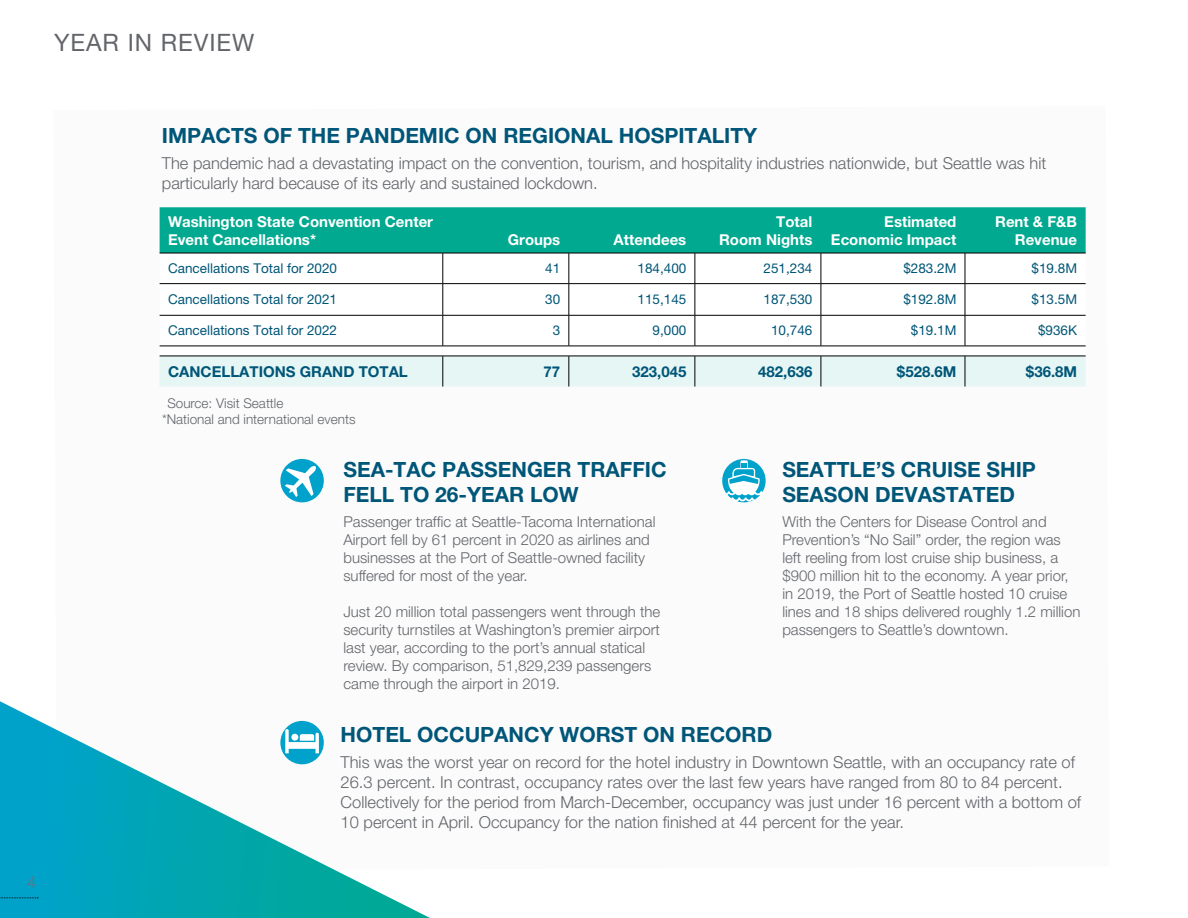
<style>
.page{position:relative;width:1188px;height:918px;background:#fff}
.page>*{position:absolute;margin:0;border:0;box-sizing:border-box;transform-origin:0 0}
.t1{font:24px "Helvetica Neue LT Pro";letter-spacing:.04em;color:#63656b}
.t2{font:700 21px/25.2px "Helvetica Neue LT Pro";color:#005678}
.t3{font:300 16.5px/19.8px "Helvetica Neue LT Pro";color:#63656b}
.t4{font:300 16.5px "Helvetica Neue LT Pro";color:#6f6f75}
.t5{font:300 15px/18px "Helvetica Neue LT Pro";color:#63656b}
.t6{font:700 15px/18px "Helvetica Neue LT Pro";color:#fff;text-align:right}
.t7{font:700 15px "Helvetica Neue LT Pro";color:#005678}
.t8{font:13.5px "Helvetica Neue LT Pro";color:#005678}
.t9{font:300 13.5px/16.2px "Helvetica Neue LT Pro";color:#63656b}
</style>
<div class="page">
<svg style="left:0;top:701px;width:430px;height:217px"></svg>
<div style="left:280px;top:721px;width:44px;height:43px;background:#00a2cb;border-radius:50%"></div>
<svg style="left:285px;top:729px;width:34px;height:24px"></svg>
<div style="left:291px;top:734px;width:7px;height:7px;background:#fff;border-radius:50%"></div>
<svg style="left:722px;top:459px;width:44px;height:43px"></svg>
<div style="left:280px;top:459px;width:44px;height:43px;background:#00a2cb;border-radius:50%"></div>
<svg style="left:285px;top:466px;width:31px;height:31px"></svg>
<svg style="left:0;top:897px;width:38px;height:1px"></svg>
<div style="left:160px;top:207px;width:926px;height:46px;background:#00a98f"></div>
<svg style="left:160px;top:254px;width:926px;height:102px"></svg>
<div style="left:160px;top:357px;width:926px;height:30px;background:#e6f6f4"></div>
<hr style="left:160px;top:283px;width:283px;height:1px;background:#000">
<hr style="left:443px;top:283px;width:126px;height:1px;background:#000">
<hr style="left:569px;top:283px;width:126px;height:1px;background:#000">
<hr style="left:695px;top:283px;width:126px;height:1px;background:#000">
<hr style="left:821px;top:283px;width:144px;height:1px;background:#000">
<hr style="left:160px;top:315px;width:283px;height:1px;background:#000">
<hr style="left:443px;top:315px;width:126px;height:1px;background:#000">
<hr style="left:569px;top:315px;width:126px;height:1px;background:#000">
<hr style="left:695px;top:315px;width:126px;height:1px;background:#000">
<hr style="left:821px;top:315px;width:144px;height:1px;background:#000">
<hr style="left:160px;top:253px;width:283px;height:1px;background:#000">
<hr style="left:443px;top:253px;width:126px;height:1px;background:#000">
<hr style="left:569px;top:253px;width:126px;height:1px;background:#000">
<hr style="left:695px;top:253px;width:126px;height:1px;background:#000">
<hr style="left:821px;top:253px;width:144px;height:1px;background:#000">
<hr style="left:160px;top:346px;width:283px;height:1px;background:#000">
<hr style="left:443px;top:346px;width:126px;height:1px;background:#000">
<hr style="left:569px;top:346px;width:126px;height:1px;background:#000">
<hr style="left:695px;top:346px;width:126px;height:1px;background:#000">
<hr style="left:821px;top:346px;width:144px;height:1px;background:#000">
<hr style="left:160px;top:356px;width:283px;height:1px;background:#000">
<hr style="left:443px;top:253px;width:1px;height:30px;background:#000">
<hr style="left:569px;top:253px;width:1px;height:30px;background:#000">
<hr style="left:695px;top:253px;width:1px;height:30px;background:#000">
<hr style="left:821px;top:253px;width:1px;height:30px;background:#000">
<hr style="left:965px;top:253px;width:121px;height:1px;background:#000">
<hr style="left:965px;top:253px;width:1px;height:30px;background:#000">
<hr style="left:443px;top:284px;width:1px;height:31px;background:#000">
<hr style="left:569px;top:284px;width:1px;height:31px;background:#000">
<hr style="left:695px;top:284px;width:1px;height:31px;background:#000">
<hr style="left:821px;top:284px;width:1px;height:31px;background:#000">
<hr style="left:965px;top:283px;width:121px;height:1px;background:#000">
<hr style="left:965px;top:284px;width:1px;height:31px;background:#000">
<hr style="left:443px;top:315px;width:1px;height:31px;background:#000">
<hr style="left:569px;top:315px;width:1px;height:31px;background:#000">
<hr style="left:695px;top:315px;width:1px;height:31px;background:#000">
<hr style="left:821px;top:315px;width:1px;height:31px;background:#000">
<hr style="left:965px;top:315px;width:121px;height:1px;background:#000">
<hr style="left:965px;top:315px;width:1px;height:31px;background:#000">
<hr style="left:965px;top:346px;width:121px;height:1px;background:#000">
<hr style="left:443px;top:356px;width:126px;height:1px;background:#000">
<hr style="left:443px;top:356px;width:1px;height:31px;background:#000">
<hr style="left:569px;top:356px;width:126px;height:1px;background:#000">
<hr style="left:569px;top:356px;width:1px;height:31px;background:#000">
<hr style="left:695px;top:356px;width:126px;height:1px;background:#000">
<hr style="left:695px;top:356px;width:1px;height:31px;background:#000">
<hr style="left:821px;top:356px;width:144px;height:1px;background:#000">
<hr style="left:821px;top:356px;width:1px;height:31px;background:#000">
<hr style="left:965px;top:356px;width:121px;height:1px;background:#000">
<hr style="left:965px;top:356px;width:1px;height:31px;background:#000">
<h1 class="t1" style="left:54px;top:28px;width:202px">YEAR IN REVIEW</h1>
<p class="t4" style="left:27px;top:872px;width:11px">4</p>
<h2 class="t2" style="left:162px;top:122px;width:597px">IMPACTS OF THE PANDEMIC ON REGIONAL HOSPITALITY</h2>
<p class="t3" style="left:162px;top:153px;width:886px">The pandemic had a devastating impact on the convention, tourism, and hospitality industries nationwide, but Seattle was hit particularly hard because of its early and sustained lockdown.</p>
<p class="t6" style="left:168px;top:212px;width:267px;text-align:left">Washington State Convention Center<br>Event Cancellations*</p>
<p class="t6" style="left:508px;top:230px;width:54px">Groups</p>
<p class="t6" style="left:614px;top:230px;width:74px">Attendees</p>
<p class="t6" style="left:719px;top:212px;width:95px">Total<br>Room Nights</p>
<p class="t6" style="left:831px;top:212px;width:127px">Estimated<br>Economic Impact</p>
<p class="t6" style="left:995px;top:212px;width:83px">Rent &amp; F&amp;B<br>Revenue</p>
<p class="t8" style="left:168px;top:260px;width:171px">Cancellations Total for 2020</p>
<p class="t8" style="left:545px;top:260px;width:17px">41</p>
<p class="t8" style="left:638px;top:260px;width:50px">184,400</p>
<p class="t8" style="left:764px;top:260px;width:50px">251,234</p>
<p class="t8" style="left:903px;top:260px;width:55px">$283.2M</p>
<p class="t8" style="left:1032px;top:260px;width:47px">$19.8M</p>
<p class="t8" style="left:168px;top:291px;width:171px">Cancellations Total for 2021</p>
<p class="t8" style="left:545px;top:291px;width:17px">30</p>
<p class="t8" style="left:638px;top:291px;width:50px">115,145</p>
<p class="t8" style="left:764px;top:291px;width:50px">187,530</p>
<p class="t8" style="left:903px;top:291px;width:55px">$192.8M</p>
<p class="t8" style="left:1032px;top:291px;width:47px">$13.5M</p>
<p class="t8" style="left:168px;top:323px;width:171px">Cancellations Total for 2022</p>
<p class="t8" style="left:553px;top:323px;width:9px">3</p>
<p class="t8" style="left:653px;top:323px;width:35px">9,000</p>
<p class="t8" style="left:771px;top:323px;width:43px">10,746</p>
<p class="t8" style="left:911px;top:323px;width:47px">$19.1M</p>
<p class="t8" style="left:1038px;top:323px;width:41px">$936K</p>
<p class="t7" style="left:168px;top:362px;width:241px">CANCELLATIONS GRAND TOTAL</p>
<p class="t7" style="left:544px;top:362px;width:18px">77</p>
<p class="t7" style="left:632px;top:362px;width:56px">323,045</p>
<p class="t7" style="left:758px;top:362px;width:56px">482,636</p>
<p class="t7" style="left:897px;top:362px;width:61px">$528.6M</p>
<p class="t7" style="left:1026px;top:362px;width:53px">$36.8M</p>
<p class="t9" style="left:162px;top:395px;width:195px;text-indent:5px">Source: Visit Seattle<br>*National and international events</p>
<h2 class="t2" style="left:343px;top:456px;width:325px">SEA-TAC PASSENGER TRAFFIC<br>FELL TO 26-YEAR LOW</h2>
<p class="t5" style="left:343px;top:512px;width:314px">Passenger traffic at Seattle-Tacoma International Airport fell by 61 percent in 2020 as airlines and businesses at the Port of Seattle-owned facility suffered for most of the year.</p>
<p class="t5" style="left:343px;top:602px;width:318px">Just 20 million total passengers went through the security turnstiles at Washington’s premier airport last year, according to the port’s annual statical review. By comparison, 51,829,239 passengers came through the airport in 2019.</p>
<h2 class="t2" style="left:341px;top:721px;width:433px">HOTEL OCCUPANCY WORST ON RECORD</h2>
<p class="t3" style="left:341px;top:752px;width:742px">This was the worst year on record for the hotel industry in Downtown Seattle, with an occupancy rate of 26.3 percent. In contrast, occupancy rates over the last few years have ranged from 80 to 84 percent.<br>Collectively for the period from March-December, occupancy was just under 16 percent with a bottom of 10 percent in April. Occupancy for the nation finished at 44 percent for the year.</p>
<h2 class="t2" style="left:782px;top:456px;width:255px">SEATTLE’S CRUISE SHIP<br>SEASON DEVASTATED</h2>
<p class="t5" style="left:782px;top:512px;width:300px">With the Centers for Disease Control and Prevention’s “No Sail” order, the region was left reeling from lost cruise ship business, a $900 million hit to the economy. A year prior, in 2019, the Port of Seattle hosted 10 cruise lines and 18 ships delivered roughly 1.2 million passengers to Seattle’s downtown.</p>
</div>
